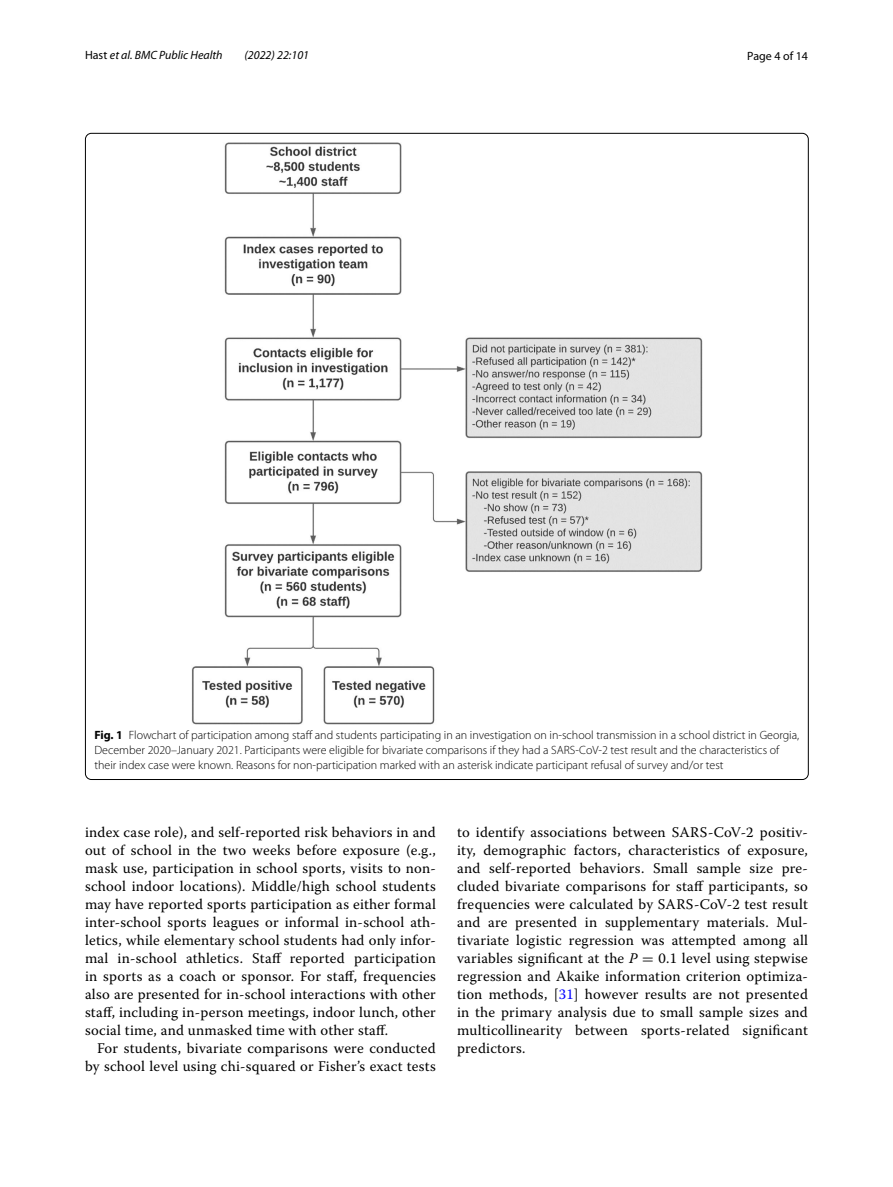
<style>
.page{position:relative;width:893px;height:1187px;background:#fff}
.page>*{position:absolute;margin:0;border:0;box-sizing:border-box;transform-origin:0 0}
.t1{font:14.7px/18px "Warnock Pro";letter-spacing:.015em;color:#000;text-align:justify}
.t2{font:300 12px/15px "Myriad Pro";color:#000}
.t3{font:italic 12px "Myriad Pro";color:#000}
.t4{font:12px "Myriad Pro";color:#000}
.s1{font-style:normal}
.s2{font-weight:700}
.s3{font-style:italic}
.s4{font-family:"MTSY"}
.s5{color:#00f}
</style>
<div class="page">
<img style="left:192px;top:142px;width:510px;height:582px">
<p class="t3" style="left:85px;top:48px;width:139px"><span class="s1">Hast</span> et al. BMC Public Health</p>
<p class="t3" style="left:245px;top:48px;width:66px">(2022) 22:101</p>
<p class="t4" style="left:747px;top:48px;width:62px">Page 4 of 14</p>
<p class="t2" style="left:94px;top:728px;width:706px"><span class="s2">Fig. 1</span> Flowchart of participation among staff and students participating in an investigation on in-school transmission in a school district in Georgia,<br>December 2020–January 2021. Participants were eligible for bivariate comparisons if they had a SARS-CoV-2 test result and the characteristics of their index case were known. Reasons for non-participation marked with an asterisk indicate participant refusal of survey and/or test</p>
<p class="t1" style="left:85px;top:822px;width:352px">index case role), and self-reported risk behaviors in and out of school in the two weeks before exposure (e.g., mask use, participation in school sports, visits to non&shy;school indoor locations). Middle/high school students may have reported sports participation as either formal inter-school sports leagues or informal in-school ath&shy;letics, while elementary school students had only infor&shy;mal in-school athletics. Staff reported participation in sports as a coach or sponsor. For staff, frequencies also are presented for in-school interactions with other staff, including in-person meetings, indoor lunch, other social time, and unmasked time with other staff.</p>
<p class="t1" style="left:85px;top:1038px;width:352px;text-align:right">For students, bivariate comparisons were conducted by school level using chi-squared or Fisher’s exact tests</p>
<p class="t1" style="left:457px;top:822px;width:352px">to identify associations between SARS-CoV-2 positiv&shy;ity, demographic factors, characteristics of exposure, and self-reported behaviors. Small sample size pre&shy;cluded bivariate comparisons for staff participants, so frequencies were calculated by SARS-CoV-2 test result and are presented in supplementary materials. Mul&shy;tivariate logistic regression was attempted among all variables significant at the <span class="s3">P</span> <span class="s4">=</span> 0.1 level using stepwise regression and Akaike information criterion optimiza&shy;tion methods, [<span class="s5">31</span>] however results are not presented in the primary analysis due to small sample sizes and multicollinearity between sports-related significant predictors.</p>
</div>
